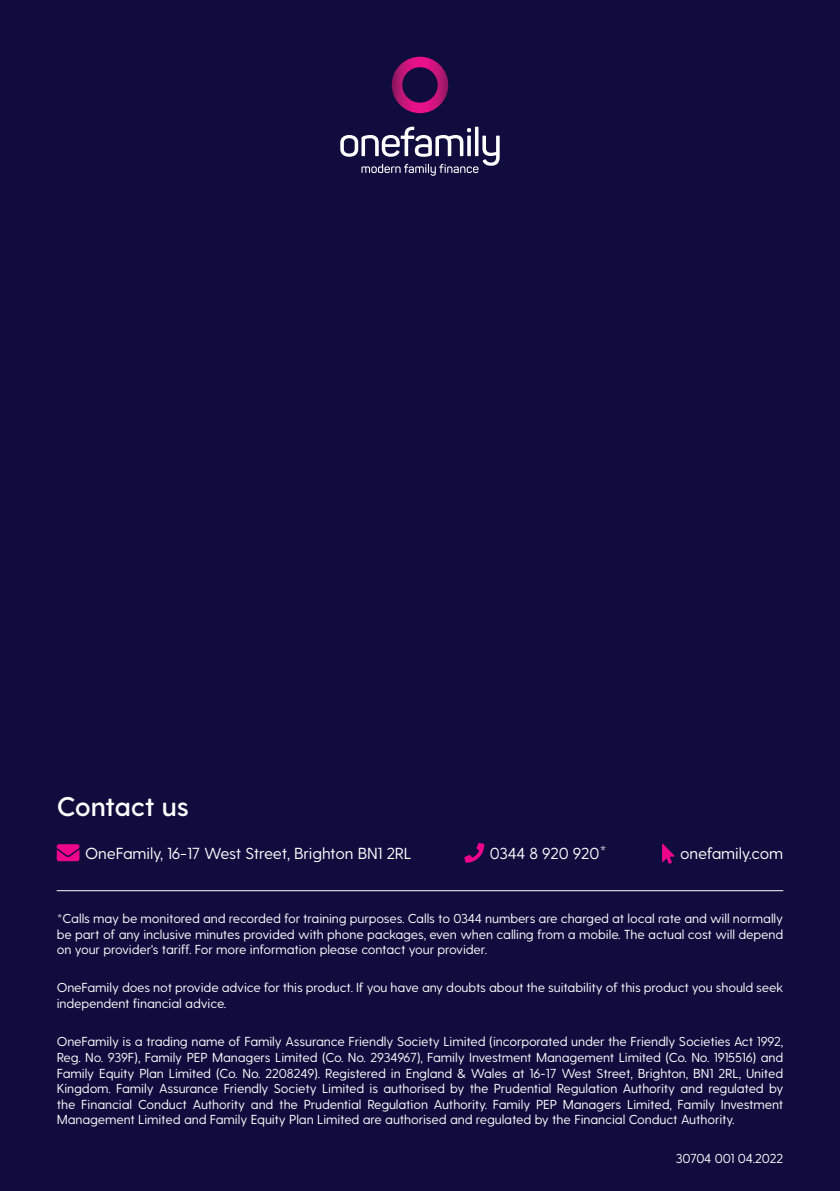
<style>
.page{position:relative;width:840px;height:1191px;background:#fff}
.page>*{position:absolute;margin:0;border:0;box-sizing:border-box;transform-origin:0 0}
.t1{font:600 27px "Greycliff CF";letter-spacing:-.015em;color:#fff}
.t2{font:16px "Greycliff CF";letter-spacing:-.01em;color:#fff}
.t3{font:13px/15.6px "Greycliff CF";letter-spacing:-.01em;color:#fff;text-align:justify}
</style>
<div class="page">
<div style="left:0;top:0;width:839px;height:1191px;background:#100c3e"></div>
<svg style="left:391px;top:57px;width:57px;height:56px"></svg>
<svg style="left:340px;top:127px;width:159px;height:49px"></svg>
<hr style="left:57px;top:890px;width:725px;height:1px;background:#fff">
<svg style="left:57px;top:844px;width:22px;height:17px"></svg>
<svg style="left:662px;top:844px;width:12px;height:20px"></svg>
<svg style="left:464px;top:842px;width:20px;height:20px"></svg>
<h1 class="t1" style="left:57px;top:790px;width:134px">Contact us</h1>
<p class="t2" style="left:85px;top:844px;width:328px">OneFamily, 16-17 West Street, Brighton BN1 2RL</p>
<p class="t2" style="left:489px;top:844px;width:118px">0344 8 920 920*</p>
<p class="t2" style="left:679px;top:844px;width:104px">onefamily.com</p>
<p class="t3" style="left:57px;top:910px;width:727px">*Calls may be monitored and recorded for training purposes. Calls to 0344 numbers are charged at local rate and will normally be part of any inclusive minutes provided with phone packages, even when calling from a mobile. The actual cost will depend on your provider's tariff. For more information please contact your provider.</p>
<p class="t3" style="left:57px;top:980px;width:727px">OneFamily does not provide advice for this product. If you have any doubts about the suitability of this product you should seek independent financial advice.</p>
<p class="t3" style="left:57px;top:1034px;width:727px">OneFamily is a trading name of Family Assurance Friendly Society Limited (incorporated under the Friendly Societies Act 1992, Reg. No. 939F), Family PEP Managers Limited (Co. No. 2934967), Family Investment Management Limited (Co. No. 1915516) and Family Equity Plan Limited (Co. No. 2208249). Registered in England &amp; Wales at 16-17 West Street, Brighton, BN1 2RL, United Kingdom. Family Assurance Friendly Society Limited is authorised by the Prudential Regulation Authority and regulated by the Financial Conduct Authority and the Prudential Regulation Authority. Family PEP Managers Limited, Family Investment Management Limited and Family Equity Plan Limited are authorised and regulated by the Financial Conduct Authority.</p>
<p class="t3" style="left:675px;top:1150px;width:109px">30704 001 04.2022</p>
</div>
